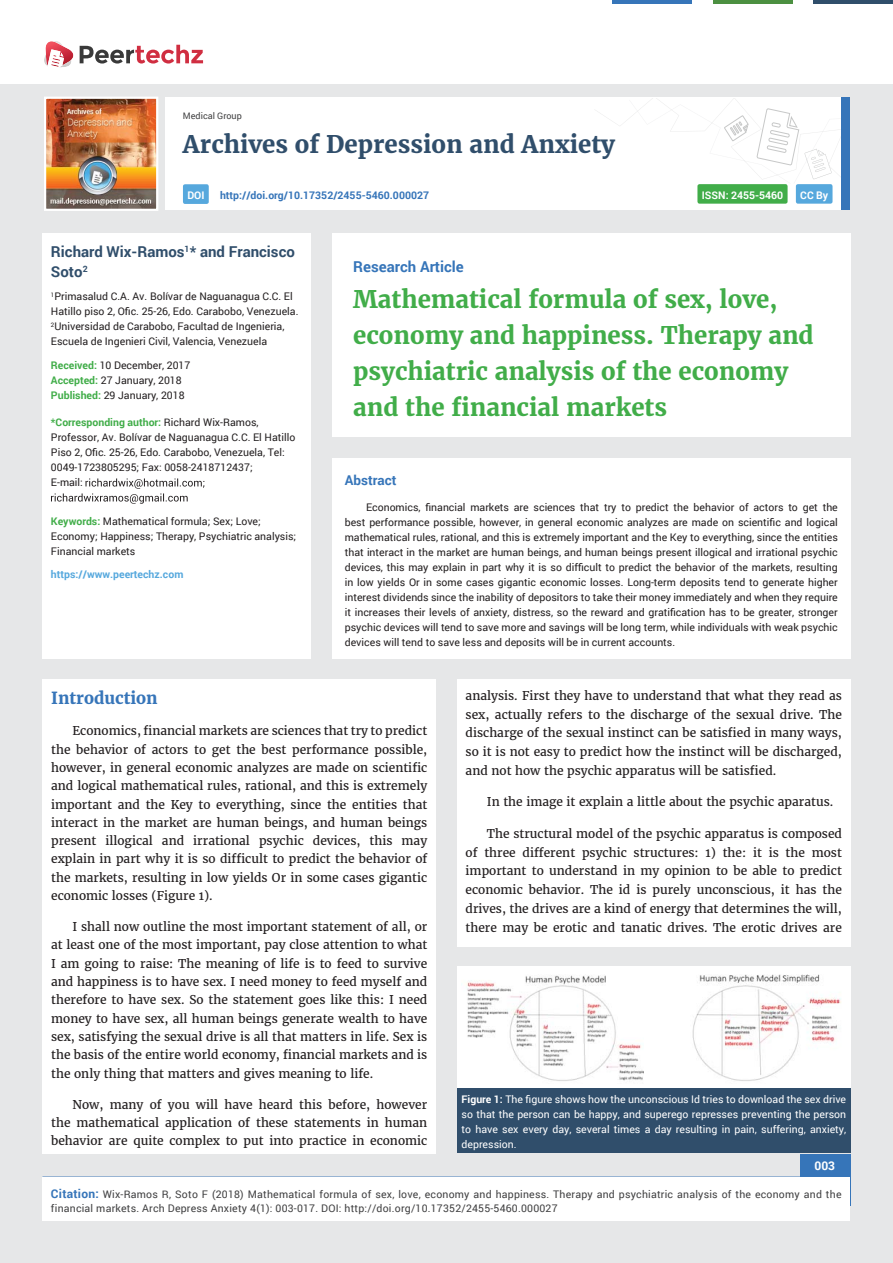
<style>
.page{position:relative;width:893px;height:1263px;background:#e6e7e8}
.page>*{position:absolute;margin:0;border:0;box-sizing:border-box;transform-origin:0 0}
.t1{font:700 24px/36px "Merriweather";color:#41ad49}
.t2{font:700 24px "Merriweather";color:#304e6b}
.t3{font:700 16.5px "Merriweather";color:#3675b9}
.t4{font:700 15px/19.5px "Roboto";color:#304e6b}
.t5{font:700 15px "Roboto";color:#3675b9}
.t6{font:700 13.5px "Roboto";color:#3675b9}
.t7{font:12px/18.3px "Merriweather";color:#231f20;text-align:justify}
.t8{font:700 12px "Roboto";color:#fff}
.t9{font:10.5px/15px "Roboto";color:#231f20}
.t10{font:10.5px/13.5px "Roboto";letter-spacing:.02em;color:#404041}
.t11{font:10.5px/15px "Roboto";color:#fff;text-align:justify}
.t12{font:700 10.5px "Roboto";color:#3675b9}
.t13{font:700 10.5px "Roboto";color:#56a8dd}
.t14{font:700 10.5px "Roboto";color:#fff}
.t15{font:9px "Roboto";color:#404041}
.s1{font-weight:700;color:#41ad49}
.s2{font-weight:700}
.s3{font-weight:700;font-size:12px;color:#3675b9}
</style>
<div class="page">
<div style="left:165px;top:98px;width:684px;height:112px;background:#fff"></div>
<img style="left:47px;top:100px;width:108px;height:108px">
<div style="left:44px;top:97px;width:114px;height:114px;border:2px solid #fff"></div>
<div style="left:0;top:0;width:893px;height:83px;background:#fff"></div>
<svg style="left:44px;top:41px;width:159px;height:27px"></svg>
<div style="left:697px;top:184px;width:90px;height:20px;background:#41ad49;border-radius:2px"></div>
<div style="left:796px;top:184px;width:36px;height:20px;background:#56a8dd;border-radius:2px"></div>
<hr style="left:713px;top:0;width:79px;height:3px;background:#4c9041">
<hr style="left:612px;top:0;width:80px;height:3px;background:#3675b9">
<hr style="left:813px;top:0;width:80px;height:3px;background:#304e6b">
<div style="left:800px;top:1154px;width:50px;height:52px;background:#3675b9"></div>
<div style="left:42px;top:1177px;width:808px;height:43px;background:#fff"></div>
<svg style="left:597px;top:99px;width:244px;height:81px"></svg>
<div style="left:841px;top:98px;width:8px;height:112px;background:#3675b9"></div>
<div style="left:183px;top:184px;width:26px;height:20px;background:#56a8dd;border-radius:2px"></div>
<div style="left:332px;top:458px;width:518px;height:200px;background:#fff"></div>
<div style="left:332px;top:233px;width:518px;height:204px;background:#fff"></div>
<div style="left:42px;top:233px;width:269px;height:425px;background:#fff"></div>
<svg style="left:51px;top:478px;width:153px;height:26px"></svg>
<div style="left:43px;top:680px;width:393px;height:474px;background:#fff"></div>
<div style="left:457px;top:680px;width:393px;height:267px;background:#fff"></div>
<div style="left:457px;top:967px;width:393px;height:121px;background:#fff"></div>
<div style="left:457px;top:1088px;width:393px;height:65px;background:#304e6b"></div>
<img style="left:466px;top:975px;width:178px;height:106px">
<img style="left:692px;top:974px;width:149px;height:107px">
<p class="t15" style="left:183px;top:110px;width:60px">Medical Group</p>
<h1 class="t2" style="left:183px;top:129px;width:433px">Archives of Depression and Anxiety</h1>
<p class="t14" style="left:187px;top:188px;width:19px">DOI</p>
<p class="t12" style="left:220px;top:188px;width:211px">http://doi.org/10.17352/2455-5460.000027</p>
<p class="t14" style="left:702px;top:188px;width:83px">ISSN: 2455-5460</p>
<p class="t14" style="left:800px;top:188px;width:29px">CC By</p>
<p class="t4" style="left:51px;top:242px;width:245px">Richard Wix-Ramos<sup>1</sup>* and Francisco<br>Soto<sup>2</sup></p>
<p class="t9" style="left:51px;top:289px;width:249px"><sup>1</sup>Primasalud C.A. Av. Bolívar de Naguanagua C.C. El Hatillo piso 2, Ofic. 25-26, Edo. Carabobo, Venezuela.<br><sup>2</sup>Universidad de Carabobo, Facultad de Ingenieria, Escuela de Ingenieri Civil, Valencia, Venezuela</p>
<p class="t9" style="left:51px;top:357px;width:141px"><span class="s1">Received:</span> 10 December, 2017<br><span class="s1">Accepted:</span> 27 January, 2018<br><span class="s1">Published:</span> 29 January, 2018</p>
<p class="t9" style="left:51px;top:415px;width:246px"><span class="s1">*Corresponding author:</span> Richard Wix-Ramos, Professor, Av. Bolívar de Naguanagua C.C. El Hatillo Piso 2, Ofic. 25-26, Edo. Carabobo, Venezuela, Tel:<br>0049-1723805295; Fax: 0058-2418712437;<br>E-mail:</p>
<p class="t9" style="left:51px;top:513px;width:247px"><span class="s1">Keywords:</span> Mathematical formula; Sex; Love;<br>Economy; Happiness; Therapy, Psychiatric analysis;<br>Financial markets</p>
<p class="t13" style="left:51px;top:567px;width:134px">https://www.peertechz.com</p>
<p class="t5" style="left:353px;top:256px;width:112px">Research Article</p>
<h1 class="t1" style="left:353px;top:281px;width:462px">Mathematical formula of sex, love, economy and happiness. Therapy and psychiatric analysis of the economy and the financial markets</h1>
<p class="t6" style="left:345px;top:471px;width:53px">Abstract</p>
<p class="t9" style="left:345px;top:499px;width:494px;text-align:justify;text-indent:21px">Economics, financial markets are sciences that try to predict the behavior of actors to get the best performance possible, however, in general economic analyzes are made on scientific and logical mathematical rules, rational, and this is extremely important and the Key to everything, since the entities that interact in the market are human beings, and human beings present illogical and irrational psychic devices, this may explain in part why it is so difficult to predict the behavior of the markets, resulting in low yields Or in some cases gigantic economic losses. Long-term deposits tend to generate higher interest dividends since the inability of depositors to take their money immediately and when they require it increases their levels of anxiety, distress, so the reward and gratification has to be greater, stronger psychic devices will tend to save more and savings will be long term, while individuals with weak psychic devices will tend to save less and deposits will be in current accounts.</p>
<h2 class="t3" style="left:51px;top:688px;width:108px">Introduction</h2>
<p class="t7" style="left:51px;top:722px;width:378px;text-indent:21px">Economics, financial markets are sciences that try to predict the behavior of actors to get the best performance possible, however, in general economic analyzes are made on scientific and logical mathematical rules, rational, and this is extremely important and the Key to everything, since the entities that interact in the market are human beings, and human beings present illogical and irrational psychic devices, this may explain in part why it is so difficult to predict the behavior of the markets, resulting in low yields Or in some cases gigantic economic losses (Figure 1).</p>
<p class="t7" style="left:51px;top:918px;width:378px;text-indent:21px">I shall now outline the most important statement of all, or at least one of the most important, pay close attention to what I am going to raise: The meaning of life is to feed to survive and happiness is to have sex. I need money to feed myself and therefore to have sex. So the statement goes like this: I need money to have sex, all human beings generate wealth to have sex, satisfying the sexual drive is all that matters in life. Sex is the basis of the entire world economy, financial markets and is the only thing that matters and gives meaning to life.</p>
<p class="t7" style="left:51px;top:1095px;width:378px;text-indent:21px">Now, many of you will have heard this before, however the mathematical application of these statements in human behavior are quite complex to put into practice in economic</p>
<p class="t7" style="left:466px;top:686px;width:378px;line-height:18.8px">analysis. First they have to understand that what they read as sex, actually refers to the discharge of the sexual drive. The discharge of the sexual instinct can be satisfied in many ways, so it is not easy to predict how the instinct will be discharged, and not how the psychic apparatus will be satisfied.</p>
<p class="t7" style="left:487px;top:793px;width:348px">In the image it explain a little about the psychic aparatus.</p>
<p class="t7" style="left:466px;top:824px;width:378px;line-height:18.8px;text-indent:21px">The structural model of the psychic apparatus is composed of three different psychic structures: 1) the: it is the most important to understand in my opinion to be able to predict economic behavior. The id is purely unconscious, it has the drives, the drives are a kind of energy that determines the will, there may be erotic and tanatic drives. The erotic drives are</p>
<p class="t11" style="left:461px;top:1092px;width:386px"><span class="s2">Figure 1:</span> The figure shows how the unconscious Id tries to download the sex drive so that the person can be happy, and superego represses preventing the person to have sex every day, several times a day resulting in pain, suffering, anxiety, depression.</p>
<p class="t8" style="left:814px;top:1158px;width:22px">003</p>
<p class="t10" style="left:51px;top:1188px;width:792px"><span class="s3">Citation:</span> Wix-Ramos R, Soto F (2018) Mathematical formula of sex, love, economy and happiness. Therapy and psychiatric analysis of the economy and the financial markets. Arch Depress Anxiety 4(1): 003-017. DOI: http://doi.org/10.17352/2455-5460.000027</p>
</div>
